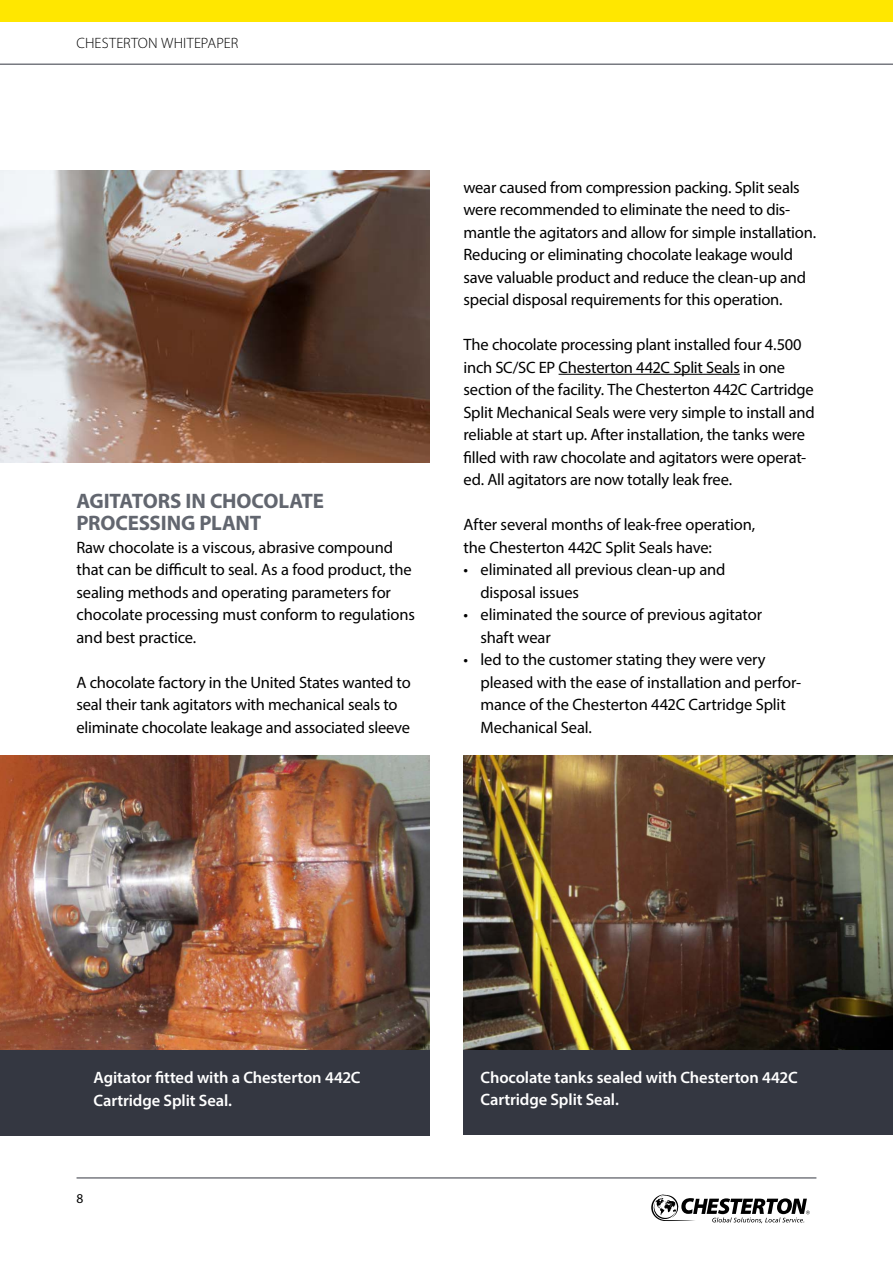
<style>
.page{position:relative;width:893px;height:1263px;background:#fff}
.page>*{position:absolute;margin:0;border:0;box-sizing:border-box;transform-origin:0 0}
.Paragraph_Style_1{font:700 21px/22.5px "Myriad Pro";letter-spacing:-.01em;color:#62666f}
.Copy_Text{font:16.5px/22.5px "Myriad Pro";letter-spacing:-.01em;color:#000}
.Pic_Headline{font:600 16.5px/22.5px "Myriad Pro";letter-spacing:-.005em;color:#fff}
.t1{font:300 15px "Myriad Pro";letter-spacing:.005em;color:#000}
.t2{font:13.5px "Myriad Pro";color:#000}
</style>
<div class="page">
<div style="left:0;top:0;width:893px;height:21px;background:#ffe700"></div>
<hr style="left:77px;top:1177px;width:739px;height:1px;background:#343741">
<hr style="left:0;top:64px;width:893px;height:1px;background:#343741">
<svg style="left:651px;top:1194px;width:159px;height:29px"></svg>
<hr style="left:559px;top:374px;width:181px;height:1px;background:#000">
<img style="left:0;top:170px;width:429px;height:293px">
<div style="left:463px;top:1045px;width:430px;height:89px;background:#343741"></div>
<img style="left:463px;top:755px;width:430px;height:294px">
<div style="left:0;top:1045px;width:429px;height:90px;background:#343741"></div>
<img style="left:0;top:755px;width:429px;height:294px">
<p class="t1" style="left:77px;top:35px;width:163px">CHESTERTON WHITEPAPER</p>
<p class="Paragraph_Style_1" style="left:77px;top:489px;width:249px">AGITATORS IN CHOCOLATE<br>PROCESSING PLANT</p>
<p class="Copy_Text" style="left:77px;top:536px;width:340px">Raw chocolate is a viscous, abrasive compound that can be difficult to seal. As a food product, the sealing methods and operating parameters for chocolate processing must conform to regulations and best practice.</p>
<p class="Copy_Text" style="left:77px;top:671px;width:336px">A chocolate factory in the United States wanted to seal their tank agitators with mechanical seals to eliminate chocolate leakage and associated sleeve</p>
<p class="Copy_Text" style="left:463px;top:176px;width:354px">wear caused from compression packing. Split seals were recommended to eliminate the need to dis&shy;mantle the agitators and allow for simple installation.<br>Reducing or eliminating chocolate leakage would save valuable product and reduce the clean-up and special disposal requirements for this operation.</p>
<p class="Copy_Text" style="left:463px;top:333px;width:353px">The chocolate processing plant installed four 4.500 inch SC/SC EP Chesterton 442C Split Seals in one section of the facility. The Chesterton 442C Cartridge Split Mechanical Seals were very simple to install and reliable at start up. After installation, the tanks were filled with raw chocolate and agitators were operat&shy;ed. All agitators are now totally leak free.</p>
<p class="Copy_Text" style="left:463px;top:513px;width:293px">After several months of leak-free operation, the Chesterton 442C Split Seals have:</p>
<p class="Copy_Text" style="left:480px;top:558px;width:246px;text-indent:-17px">• eliminated all previous clean-up and disposal issues</p>
<p class="Copy_Text" style="left:480px;top:603px;width:283px;text-indent:-17px">• eliminated the source of previous agitator shaft wear</p>
<p class="Copy_Text" style="left:480px;top:648px;width:322px;text-indent:-17px">• led to the customer stating they were very pleased with the ease of installation and perfor&shy;mance of the Chesterton 442C Cartridge Split Mechanical Seal.</p>
<p class="Pic_Headline" style="left:94px;top:1066px;width:269px">Agitator fitted with a Chesterton 442C<br>Cartridge Split Seal.</p>
<p class="t2" style="left:77px;top:1190px;width:8px">8</p>
<p class="Pic_Headline" style="left:480px;top:1065px;width:319px">Chocolate tanks sealed with Chesterton 442C<br>Cartridge Split Seal.</p>
</div>
